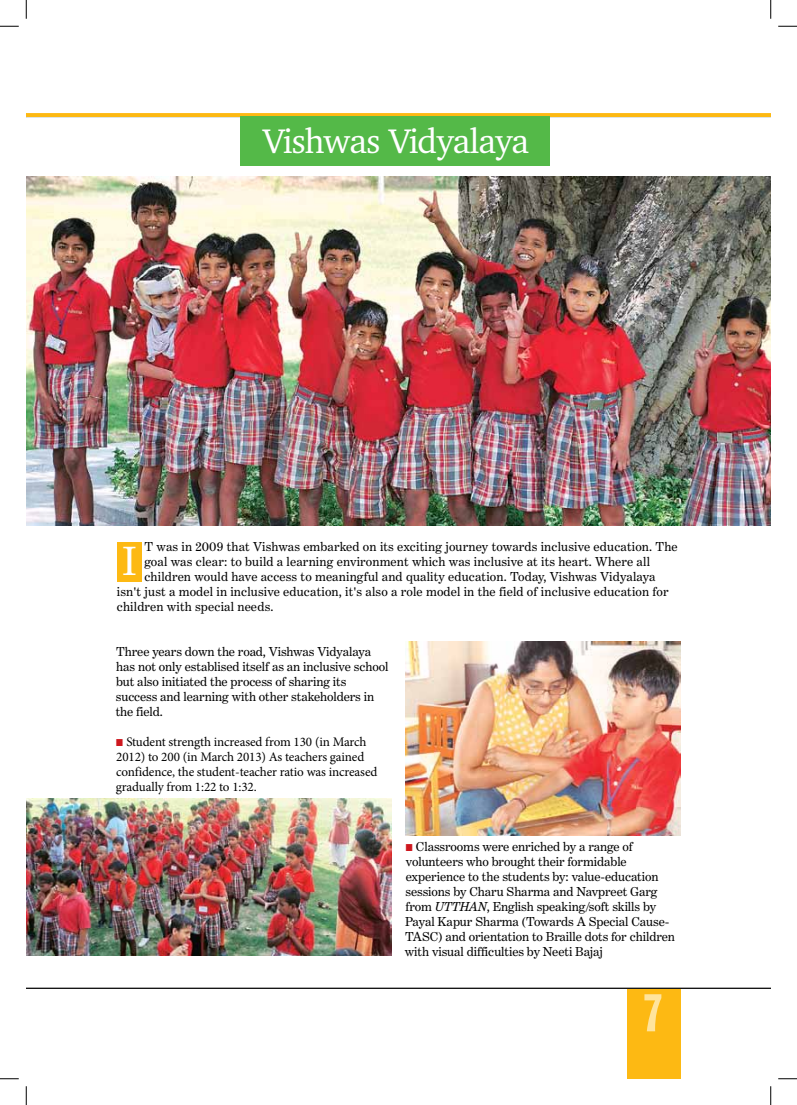
<style>
.page{position:relative;width:797px;height:1105px;background:#fff}
.page>*{position:absolute;margin:0;border:0;box-sizing:border-box;transform-origin:0 0}
.t1{font:extra-condensed 52.5px "Franklin Gothic BT";color:#ffe49d}
.t2{font:41.25px "Benton Modern Two";color:#fff}
.t3{font:35px "Charter BT";letter-spacing:-.03em;color:#fff}
.t4{font:13.12px/15px "Benton Modern Two";letter-spacing:-.005em;color:#000}
.t5{font:13.12px/15px "Minion Pro";letter-spacing:-.01em;color:#000}
.s1{color:#ce171e}
.s2{font-style:italic}
</style>
<div class="page">
<hr style="left:26px;top:116px;width:744px;height:2px;background:#c0cfd7">
<svg style="left:27px;top:113px;width:743px;height:4px;background:#ebba1c"></svg>
<img style="left:26px;top:177px;width:744px;height:348px">
<div style="left:241px;top:117px;width:309px;height:49px;background:#54b948"></div>
<div style="left:117px;top:542px;width:25px;height:39px;background:#fdb913"></div>
<img style="left:405px;top:642px;width:275px;height:193px">
<img style="left:26px;top:799px;width:365px;height:156px">
<div style="left:626px;top:989px;width:54px;height:90px;background:#fdb913"></div>
<hr style="left:26px;top:988px;width:744px;height:1px;background:#000">
<svg style="left:0;top:25px;width:19px;height:2px"></svg>
<svg style="left:778px;top:25px;width:19px;height:2px"></svg>
<svg style="left:0;top:1078px;width:19px;height:1px"></svg>
<svg style="left:778px;top:1078px;width:19px;height:1px"></svg>
<svg style="left:25px;top:0;width:2px;height:19px"></svg>
<svg style="left:25px;top:1086px;width:2px;height:19px"></svg>
<svg style="left:770px;top:0;width:1px;height:19px"></svg>
<svg style="left:770px;top:1086px;width:1px;height:19px"></svg>
<h3 class="t3" style="left:263px;top:119px;width:267px">Vishwas Vidyalaya</h3>
<p class="t4" style="left:144px;top:540px;width:534px">T was in 2009 that Vishwas embarked on its exciting journey towards inclusive education. The</p>
<p class="t4" style="left:144px;top:555px;width:507px">goal was clear: to build a learning environment which was inclusive at its heart. Where all</p>
<p class="t4" style="left:144px;top:570px;width:513px">children would have access to meaningful and quality education. Today, Vishwas Vidyalaya</p>
<p class="t4" style="left:117px;top:585px;width:553px">isn't just a model in inclusive education, it's also a role model in the field of inclusive education for</p>
<p class="t4" style="left:117px;top:600px;width:158px">children with special needs.</p>
<p class="t4" style="left:116px;top:645px;width:274px">Three years down the road, Vishwas Vidyalaya has not only establised itself as an inclusive school but also initiated the process of sharing its success and learning with other stakeholders in the field.</p>
<p class="t5" style="left:116px;top:735px;width:263px"><span class="s1">■</span> Student strength increased from 130 (in March 2012) to 200 (in March 2013) As teachers gained confidence, the student-teacher ratio was increased gradually from 1:22 to 1:32.</p>
<h2 class="t2" style="left:122px;top:541px;width:16px">I</h2>
<p class="t4" style="left:405px;top:840px;width:271px"><span class="s1">■</span> Classrooms were enriched by a range of volunteers who brought their formidable experience to the students by: value-education sessions by Charu Sharma and Navpreet Garg from <span class="s2">UTTHAN</span>, English speaking/soft skills by Payal Kapur Sharma (Towards A Special Cause-TASC) and orientation to Braille dots for children with visual difficulties by Neeti Bajaj</p>
<h1 class="t1" style="left:642px;top:982px;width:22px">7</h1>
</div>
